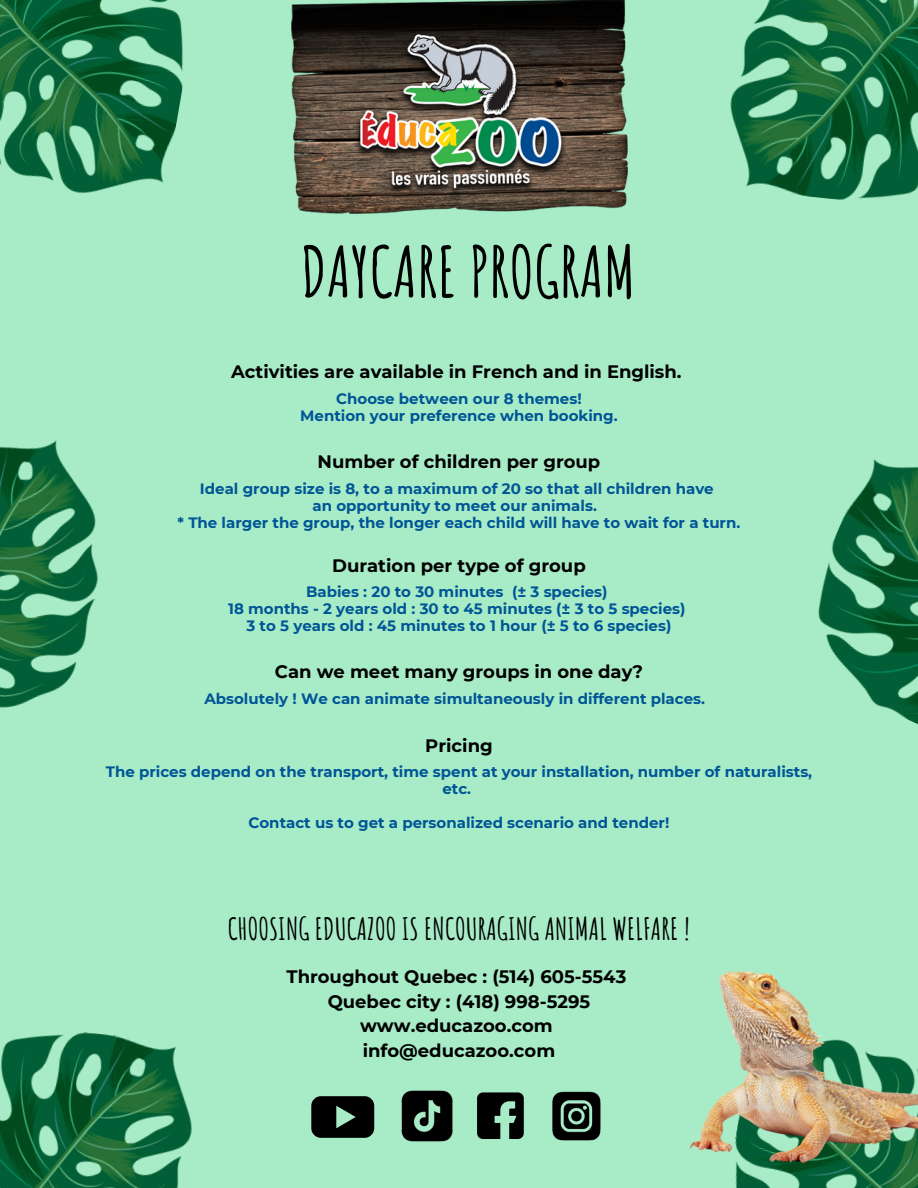
<style>
.page{position:relative;width:918px;height:1188px;background:#a8ebc7}
.page>*{position:absolute;margin:0;border:0;box-sizing:border-box;transform-origin:0 0}
.t1{font:700 69.3px "Amatic SC";color:#000}
.t2{font:700 30px "Amatic SC";color:#000}
.t3{font:700 18px/24.8px "Montserrat";color:#000;text-align:center}
.t4{font:700 15px/16.8px "Montserrat";color:#005596;text-align:center}
</style>
<div class="page">
<img style="left:291px;top:0;width:336px;height:214px">
<img style="left:0;top:0;width:183px;height:194px">
<img style="left:730px;top:0;width:188px;height:200px">
<img style="left:0;top:1032px;width:192px;height:156px">
<img style="left:0;top:440px;width:98px;height:268px">
<img style="left:818px;top:459px;width:100px;height:265px">
<svg style="left:311px;top:1096px;width:63px;height:42px;background:#151d18"></svg>
<img style="left:401px;top:1090px;width:52px;height:52px">
<svg style="left:477px;top:1092px;width:47px;height:47px"></svg>
<img style="left:552px;top:1091px;width:49px;height:50px">
<img style="left:689px;top:971px;width:229px;height:217px">
<p class="t1" style="left:301px;top:227px;width:336px">DAYCARE PROGRAM</p>
<p class="t3" style="left:231px;top:359px;width:452px">Activities are available in French and in English.</p>
<p class="t4" style="left:300px;top:390px;width:319px">Choose between our 8 themes!<br>Mention your preference when booking.</p>
<p class="t3" style="left:318px;top:449px;width:284px">Number of children per group</p>
<p class="t4" style="left:200px;top:480px;width:515px">Ideal group size is 8, to a maximum of 20 so that all children have</p>
<p class="t4" style="left:313px;top:497px;width:286px">an opportunity to meet our animals.</p>
<h3 class="t4" style="left:178px;top:514px;width:564px">* The larger the group, the longer each child will have to wait for a turn.</h3>
<p class="t3" style="left:332px;top:553px;width:255px">Duration per type of group</p>
<p class="t4" style="left:306px;top:584px;width:303px">Babies : 20 to 30 minutes (± 3 species)</p>
<p class="t4" style="left:228px;top:601px;width:459px">18 months - 2 years old : 30 to 45 minutes (± 3 to 5 species)</p>
<p class="t4" style="left:247px;top:617px;width:426px">3 to 5 years old : 45 minutes to 1 hour (± 5 to 6 species)</p>
<p class="t3" style="left:275px;top:660px;width:370px">Can we meet many groups in one day?</p>
<p class="t4" style="left:204px;top:691px;width:502px">Absolutely ! We can animate simultaneously in different places.</p>
<p class="t3" style="left:425px;top:733px;width:69px">Pricing</p>
<p class="t4" style="left:106px;top:764px;width:708px">The prices depend on the transport, time spent at your installation, number of naturalists, etc.</p>
<p class="t4" style="left:249px;top:814px;width:422px">Contact us to get a personalized scenario and tender!</p>
<p class="t2" style="left:228px;top:910px;width:464px">CHOOSING EDUCAZOO IS ENCOURAGING ANIMAL WELFARE !</p>
<p class="t3" style="left:287px;top:964px;width:341px">Throughout Quebec : (514) 605-5543<br>Quebec city : (418) 998-5295 www.educazoo.com info@educazoo.com</p>
</div>
